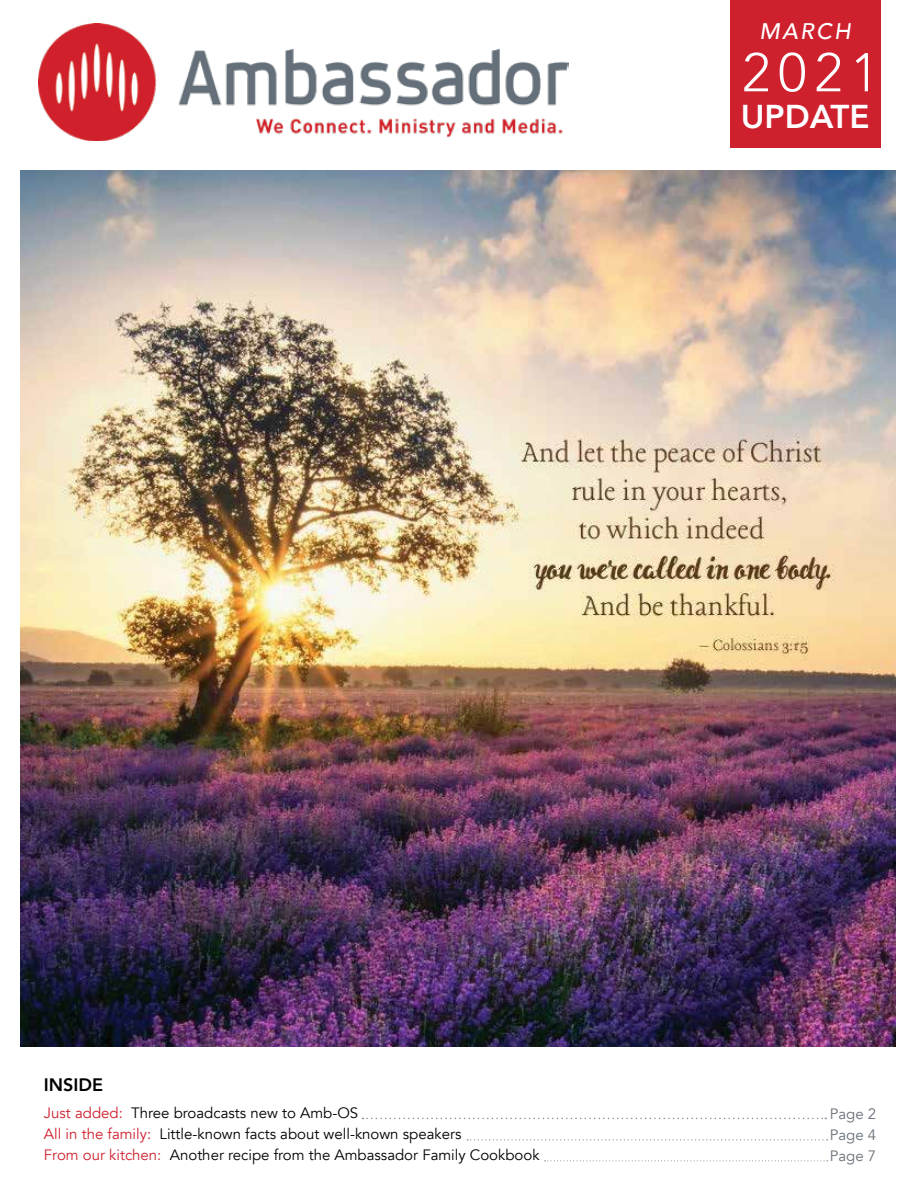
<style>
.page{position:relative;width:918px;height:1188px;background:#fff}
.page>*{position:absolute;margin:0;border:0;box-sizing:border-box;transform-origin:0 0}
.t1{font:300 54px "Avenir";color:#fff}
.t2{font:800 33px "Avenir";color:#fff}
.t3{font:italic 500 22.5px "Avenir";letter-spacing:.1em;color:#fff}
.t4{font:800 18px "Avenir";color:#000}
.t5{font:15px/21px "Avenir";color:#000}
.t6{font:15px/21px "Avenir";color:#69717a;text-align:justify}
.s1{color:#cf202e}
</style>
<div class="page">
<img style="left:38px;top:23px;width:531px;height:118px">
<div style="left:730px;top:0;width:150px;height:148px;background:#cf202e"></div>
<img style="left:21px;top:171px;width:874px;height:876px">
<svg style="left:362px;top:1118px;width:464px;height:1px"></svg>
<svg style="left:467px;top:1139px;width:361px;height:1px"></svg>
<svg style="left:545px;top:1160px;width:283px;height:1px"></svg>
<h3 class="t3" style="left:759px;top:18px;width:93px">MARCH</h3>
<h1 class="t1" style="left:742px;top:41px;width:138px">2021</h1>
<h2 class="t2" style="left:741px;top:91px;width:130px">UPDATE</h2>
<p class="t4" style="left:44px;top:1071px;width:61px">INSIDE</p>
<p class="t5" style="left:44px;top:1103px;width:497px"><span class="s1">Just added:</span> Three broadcasts new to Amb-OS<br><span class="s1">All in the family:</span> Little-known facts about well-known speakers<br><span class="s1">From our kitchen:</span> Another recipe from the Ambassador Family Cookbook</p>
<p class="t6" style="left:830px;top:1104px;width:48px">Page 2<br>Page 4<br>Page 7</p>
</div>
